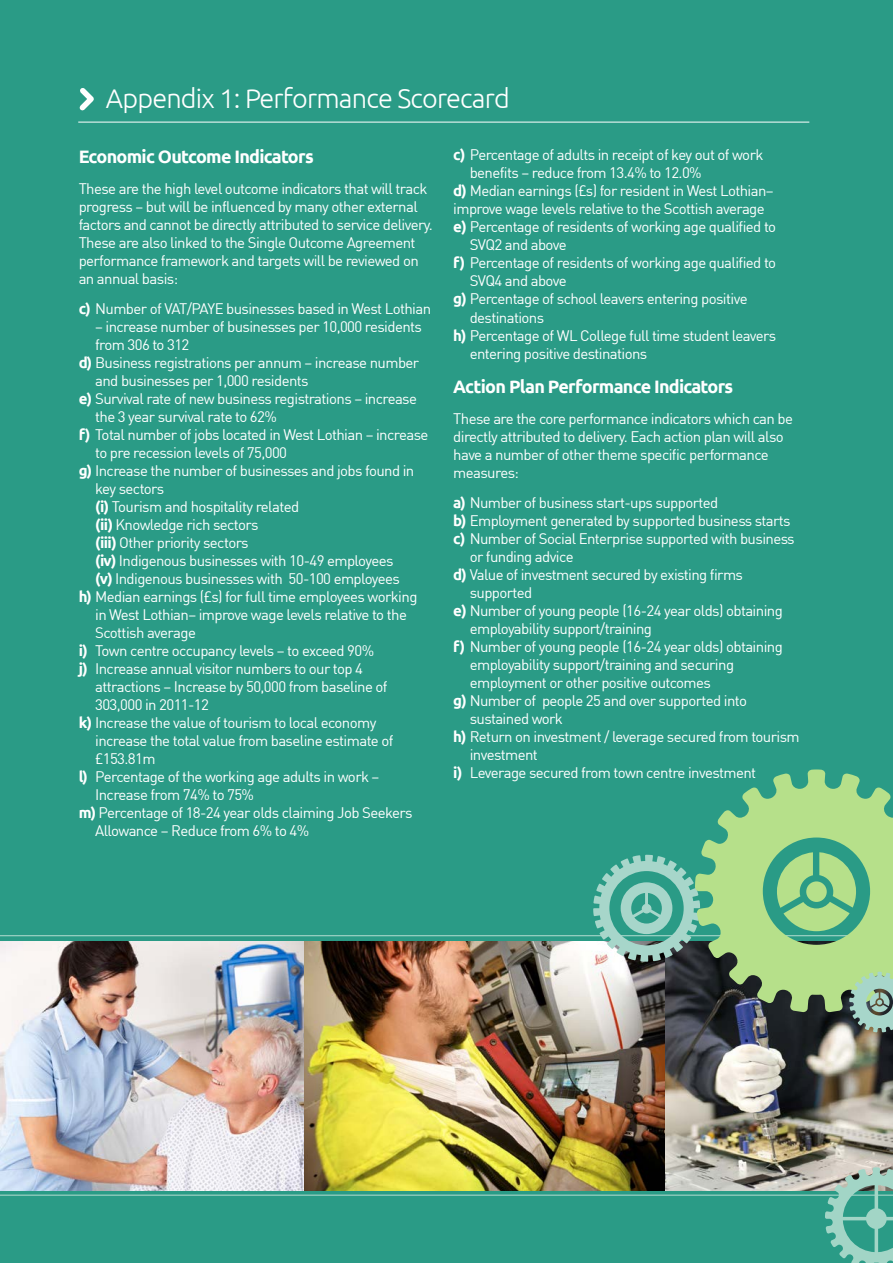
<style>
.page{position:relative;width:893px;height:1263px;background:#2a9b86}
.page>*{position:absolute;margin:0;border:0;box-sizing:border-box;transform-origin:0 0}
.t1{font:300 27px "Ubuntu";letter-spacing:-.03em;color:#fff}
.t2{font:700 18px "Ubuntu";letter-spacing:-.04em;color:#fff}
.t3{font:15px/18px "DIN";letter-spacing:-.04em;color:#fff}
.s1{font-family:"Ubuntu";font-weight:700}
</style>
<div class="page">
<img style="left:0;top:941px;width:893px;height:249px">
<hr style="left:0;top:935px;width:893px;height:1px;background:#b5ddd1">
<hr style="left:0;top:1195px;width:893px;height:1px;background:#b5ddd1">
<hr style="left:78px;top:122px;width:731px;height:1px;background:#fff">
<svg style="left:79px;top:88px;width:15px;height:23px"></svg>
<svg style="left:825px;top:1167px;width:68px;height:96px"></svg>
<svg style="left:593px;top:855px;width:102px;height:107px"></svg>
<svg style="left:695px;top:769px;width:198px;height:243px;fill:#b6e08a"></svg>
<svg style="left:777px;top:852px;width:79px;height:79px"></svg>
<svg style="left:849px;top:972px;width:44px;height:60px;background:#8fb19e"></svg>
<p class="t1" style="left:106px;top:82px;width:405px">Appendix 1: Performance Scorecard</p>
<p class="t2" style="left:79px;top:145px;width:237px">Economic Outcome Indicators</p>
<p class="t3" style="left:79px;top:179px;width:356px">These are the high level outcome indicators that will track progress – but will be influenced by many other external factors and cannot be directly attributed to service delivery.<br>These are also linked to the Single Outcome Agreement performance framework and targets will be reviewed on an annual basis:</p>
<p class="t3" style="left:79px;top:300px;width:354px"><span class="s1">c)</span> Number of VAT/PAYE businesses based in West Lothian</p>
<p class="t3" style="left:95px;top:318px;width:328px">– increase number of businesses per 10,000 residents</p>
<p class="t3" style="left:95px;top:336px;width:96px">from 306 to 312</p>
<p class="t3" style="left:79px;top:354px;width:342px"><span class="s1">d)</span> Business registrations per annum – increase number</p>
<p class="t3" style="left:95px;top:372px;width:215px">and businesses per 1,000 residents</p>
<p class="t3" style="left:79px;top:390px;width:340px"><span class="s1">e)</span> Survival rate of new business registrations – increase</p>
<p class="t3" style="left:95px;top:408px;width:183px">the 3 year survival rate to 62%</p>
<p class="t3" style="left:79px;top:426px;width:351px"><span class="s1">f)</span> Total number of jobs located in West Lothian – increase</p>
<p class="t3" style="left:95px;top:444px;width:193px">to pre recession levels of 75,000</p>
<p class="t3" style="left:79px;top:462px;width:337px"><span class="s1">g)</span> Increase the number of businesses and jobs found in</p>
<p class="t3" style="left:95px;top:480px;width:71px">key sectors</p>
<p class="t3" style="left:95px;top:498px;width:206px"><span class="s1">(i)</span> Tourism and hospitality related</p>
<p class="t3" style="left:95px;top:516px;width:165px"><span class="s1">(ii)</span> Knowledge rich sectors</p>
<p class="t3" style="left:95px;top:534px;width:155px"><span class="s1">(iii)</span> Other priority sectors</p>
<p class="t3" style="left:95px;top:552px;width:300px"><span class="s1">(iv)</span> Indigenous businesses with 10-49 employees</p>
<p class="t3" style="left:95px;top:570px;width:306px"><span class="s1">(v)</span> Indigenous businesses with 50-100 employees</p>
<p class="t3" style="left:79px;top:588px;width:340px"><span class="s1">h)</span> Median earnings (£s) for full time employees working</p>
<p class="t3" style="left:95px;top:606px;width:313px">in West Lothian– improve wage levels relative to the</p>
<p class="t3" style="left:95px;top:624px;width:102px">Scottish average</p>
<p class="t3" style="left:79px;top:642px;width:297px"><span class="s1">i)</span> Town centre occupancy levels – to exceed 90%</p>
<p class="t3" style="left:79px;top:660px;width:286px"><span class="s1">j)</span> Increase annual visitor numbers to our top 4</p>
<p class="t3" style="left:95px;top:678px;width:294px">attractions – Increase by 50,000 from baseline of</p>
<p class="t3" style="left:95px;top:696px;width:115px">303,000 in 2011-12</p>
<p class="t3" style="left:79px;top:714px;width:299px"><span class="s1">k)</span> Increase the value of tourism to local economy</p>
<p class="t3" style="left:95px;top:732px;width:300px">increase the total value from baseline estimate of</p>
<p class="t3" style="left:95px;top:750px;width:62px">£153.81m</p>
<p class="t3" style="left:79px;top:768px;width:302px"><span class="s1">l)</span> Percentage of the working age adults in work –</p>
<p class="t3" style="left:95px;top:786px;width:160px">Increase from 74% to 75%</p>
<p class="t3" style="left:79px;top:804px;width:335px"><span class="s1">m)</span> Percentage of 18-24 year olds claiming Job Seekers</p>
<p class="t3" style="left:95px;top:822px;width:216px">Allowance – Reduce from 6% to 4%</p>
<p class="t3" style="left:453px;top:146px;width:312px"><span class="s1">c)</span> Percentage of adults in receipt of key out of work</p>
<p class="t3" style="left:470px;top:164px;width:234px">benefits – reduce from 13.4% to 12.0%</p>
<p class="t3" style="left:453px;top:182px;width:322px"><span class="s1">d)</span> Median earnings (£s) for resident in West Lothian–</p>
<p class="t3" style="left:453px;top:200px;width:313px">improve wage levels relative to the Scottish average</p>
<p class="t3" style="left:453px;top:218px;width:324px"><span class="s1">e)</span> Percentage of residents of working age qualified to</p>
<p class="t3" style="left:470px;top:236px;width:98px">SVQ2 and above</p>
<p class="t3" style="left:453px;top:254px;width:324px"><span class="s1">f)</span> Percentage of residents of working age qualified to</p>
<p class="t3" style="left:470px;top:272px;width:98px">SVQ4 and above</p>
<p class="t3" style="left:453px;top:290px;width:296px"><span class="s1">g)</span> Percentage of school leavers entering positive</p>
<p class="t3" style="left:470px;top:308px;width:76px">destinations</p>
<p class="t3" style="left:453px;top:326px;width:325px"><span class="s1">h)</span> Percentage of WL College full time student leavers</p>
<p class="t3" style="left:470px;top:344px;width:179px">entering positive destinations</p>
<p class="t2" style="left:453px;top:375px;width:282px">Action Plan Performance Indicators</p>
<p class="t3" style="left:453px;top:409px;width:341px">These are the core performance indicators which can be directly attributed to delivery. Each action plan will also have a number of other theme specific performance measures:</p>
<p class="t3" style="left:453px;top:494px;width:267px"><span class="s1">a)</span> Number of business start-ups supported</p>
<p class="t3" style="left:453px;top:512px;width:339px"><span class="s1">b)</span> Employment generated by supported business starts</p>
<p class="t3" style="left:453px;top:530px;width:343px"><span class="s1">c)</span> Number of Social Enterprise supported with business</p>
<p class="t3" style="left:470px;top:548px;width:105px">or funding advice</p>
<p class="t3" style="left:453px;top:566px;width:291px"><span class="s1">d)</span> Value of investment secured by existing firms</p>
<p class="t3" style="left:470px;top:584px;width:64px">supported</p>
<p class="t3" style="left:453px;top:602px;width:331px"><span class="s1">e)</span> Number of young people (16-24 year olds) obtaining</p>
<p class="t3" style="left:470px;top:620px;width:184px">employability support/training</p>
<p class="t3" style="left:453px;top:638px;width:331px"><span class="s1">f)</span> Number of young people (16-24 year olds) obtaining</p>
<p class="t3" style="left:470px;top:656px;width:266px">employability support/training and securing</p>
<p class="t3" style="left:470px;top:674px;width:243px">employment or other positive outcomes</p>
<p class="t3" style="left:453px;top:692px;width:295px"><span class="s1">g)</span> Number of people 25 and over supported into</p>
<p class="t3" style="left:470px;top:710px;width:95px">sustained work</p>
<p class="t3" style="left:453px;top:728px;width:348px"><span class="s1">h)</span> Return on investment / leverage secured from tourism</p>
<p class="t3" style="left:470px;top:746px;width:70px">investment</p>
<p class="t3" style="left:453px;top:764px;width:304px"><span class="s1">i)</span> Leverage secured from town centre investment</p>
</div>
